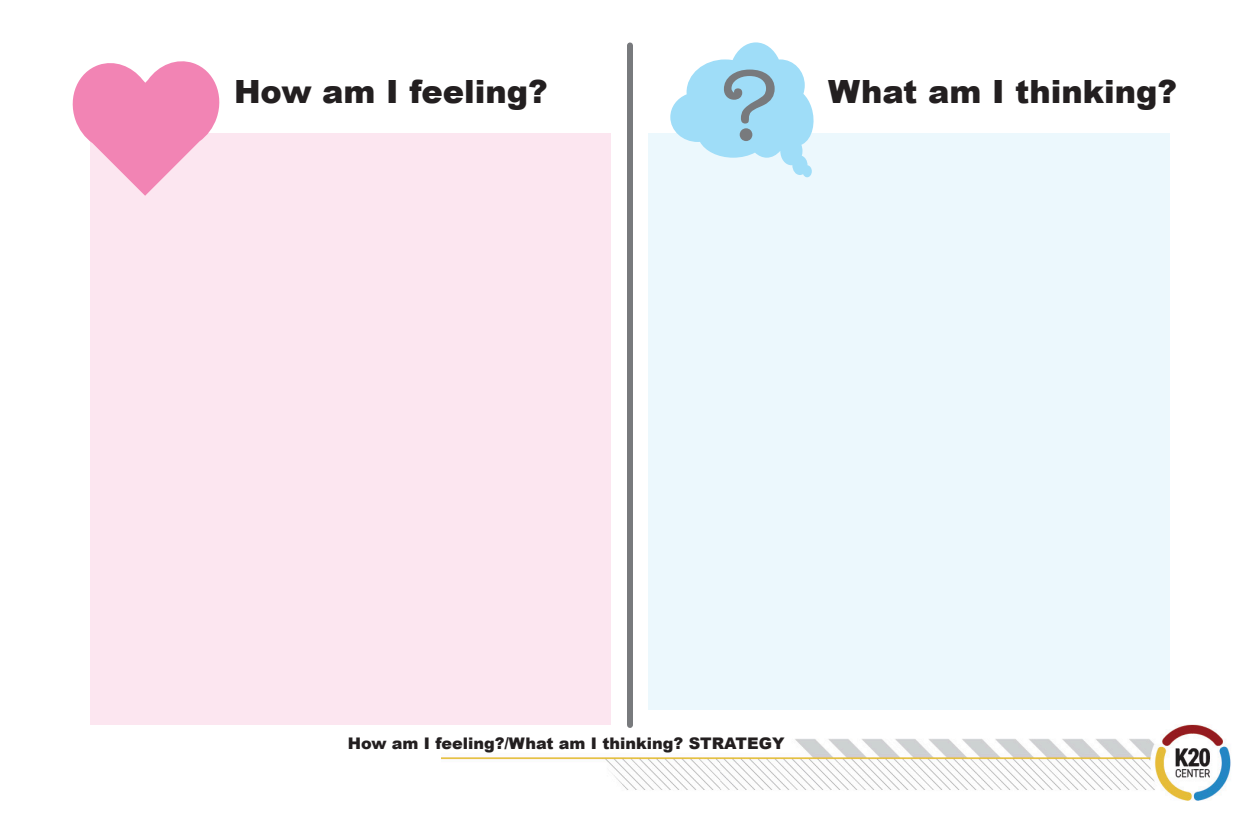
<style>
.page{position:relative;width:1260px;height:828px;background:#fff}
.page>*{position:absolute;margin:0;border:0;box-sizing:border-box;transform-origin:0 0}
.t1{font:101.2px "American Typewriter";color:#787a7d}
.t2{font:900 32px "Arial";color:#231f20}
.t3{font:900 16px "Arial";color:#231f20}
</style>
<div class="page">
<div style="left:648px;top:133px;width:522px;height:592px;background:#ecf8fd"></div>
<img style="left:441px;top:711px;width:790px;height:90px">
<svg style="left:72px;top:61px;width:148px;height:80px;background:#f497bf"></svg>
<svg style="left:670px;top:42px;width:144px;height:135px"></svg>
<div style="left:627px;top:45px;width:6px;height:680px;background:#787a7d"></div>
<div style="left:90px;top:133px;width:521px;height:592px;background:#fce6f0"></div>
<h1 class="t1" style="left:718px;top:28px;width:62px">?</h1>
<p class="t2" style="left:234px;top:68px;width:315px">How am I feeling?</p>
<p class="t2" style="left:828px;top:68px;width:350px">What am I thinking?</p>
<p class="t3" style="left:348px;top:732px;width:438px">How am I feeling?/What am I thinking? STRATEGY</p>
</div>
